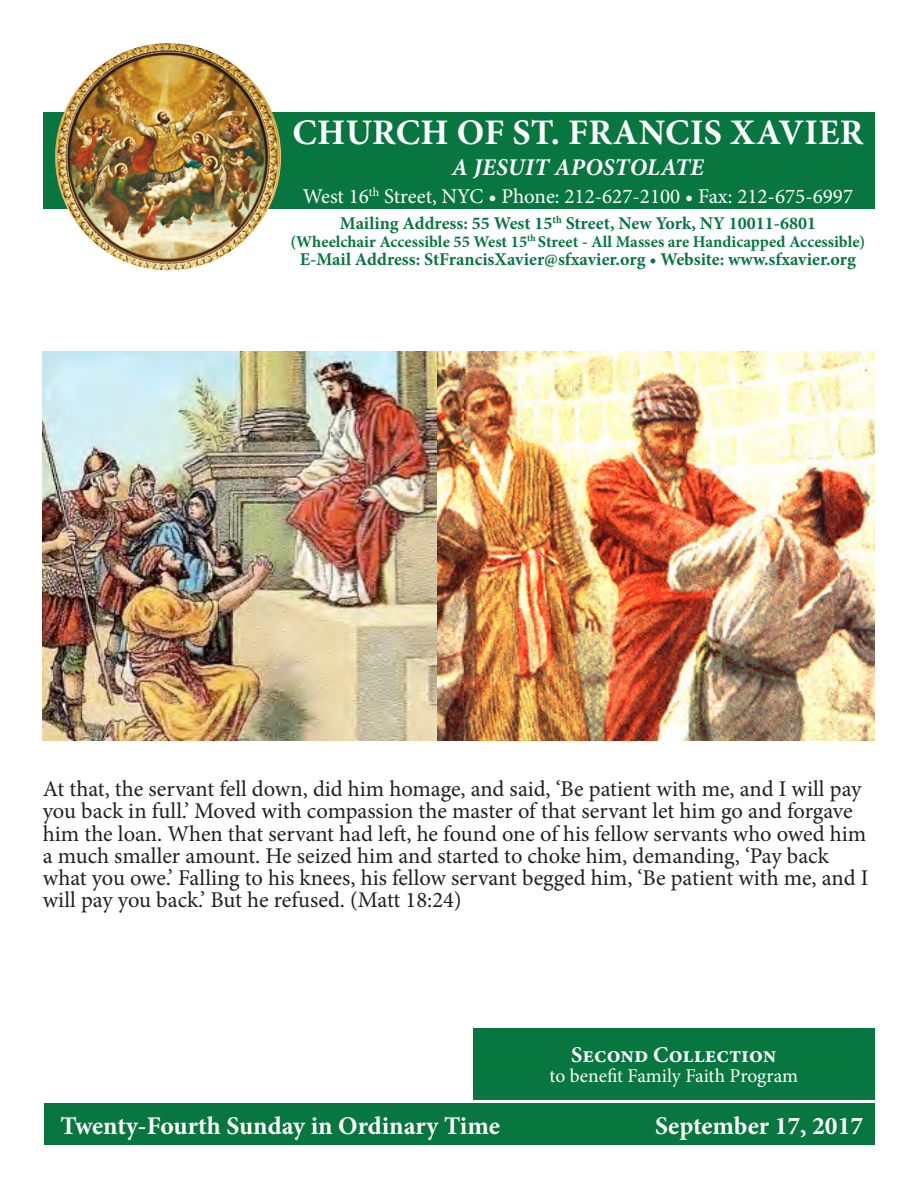
<style>
.page{position:relative;width:918px;height:1188px;background:#fff}
.page>*{position:absolute;margin:0;border:0;box-sizing:border-box;transform-origin:0 0}
.t1{font:700 36px "Minion Pro";letter-spacing:.01em;color:#fff}
.t2{font:700 25.5px "Minion Pro";color:#fff}
.t3{font:italic 700 24px "Minion Pro";letter-spacing:.01em;color:#fff}
.t4{font:22.5px/22.2px "Minion Pro";color:#231f20}
.t5{font:700 22.5px "Minion Pro";color:#fff}
.t6{font:21px "Minion Pro";color:#fff}
.t7{font:19.5px "Minion Pro";letter-spacing:-.005em;color:#fff}
.t8{font:700 18px "Minion Pro";color:#08763f}
.t9{font:700 16.5px "Minion Pro";letter-spacing:-.01em;color:#08763f}
</style>
<div class="page">
<div style="left:44px;top:1104px;width:830px;height:41px;background:#08763f"></div>
<div style="left:43px;top:112px;width:832px;height:96px;background:#08763f"></div>
<img style="left:55px;top:43px;width:226px;height:227px">
<div style="left:473px;top:1028px;width:402px;height:71px;background:#08763f"></div>
<img style="left:43px;top:351px;width:394px;height:390px">
<img style="left:437px;top:351px;width:438px;height:390px">
<p class="t1" style="left:292px;top:107px;width:572px">CHURCH OF ST. FRANCIS XAVIER</p>
<p class="t3" style="left:452px;top:150px;width:254px">A JESUIT APOSTOLATE</p>
<p class="t6" style="left:303px;top:182px;width:552px">West 16<sup>th</sup> Street, NYC • Phone: 212-627-2100 • Fax: 212-675-6997</p>
<p class="t8" style="left:340px;top:211px;width:478px">Mailing Address: 55 West 15<sup>th</sup> Street, New York, NY 10011-6801</p>
<p class="t9" style="left:290px;top:230px;width:576px">(Wheelchair Accessible 55 West 15<sup>th</sup> Street - All Masses are Handicapped Accessible)</p>
<p class="t8" style="left:300px;top:246px;width:558px">E-Mail Address: StFrancisXavier@sfxavier.org • Website: www.sfxavier.org</p>
<p class="t4" style="left:43px;top:778px;width:827px">At that, the servant fell down, did him homage, and said, ‘Be patient with me, and I will pay you back in full.’ Moved with compassion the master of that servant let him go and forgave him the loan. When that servant had left, he found one of his fellow servants who owed him a much smaller amount. He seized him and started to choke him, demanding, ‘Pay back what you owe.’ Falling to his knees, his fellow servant begged him, ‘Be patient with me, and I will pay you back.’ But he refused. (Matt 18:24)</p>
<p class="t5" style="left:571px;top:1039px;width:207px">Second Collection</p>
<p class="t7" style="left:550px;top:1062px;width:250px">to benefit Family Faith Program</p>
<p class="t2" style="left:60px;top:1107px;width:441px">Twenty-Fourth Sunday in Ordinary Time</p>
<p class="t2" style="left:655px;top:1107px;width:210px">September 17, 2017</p>
</div>
